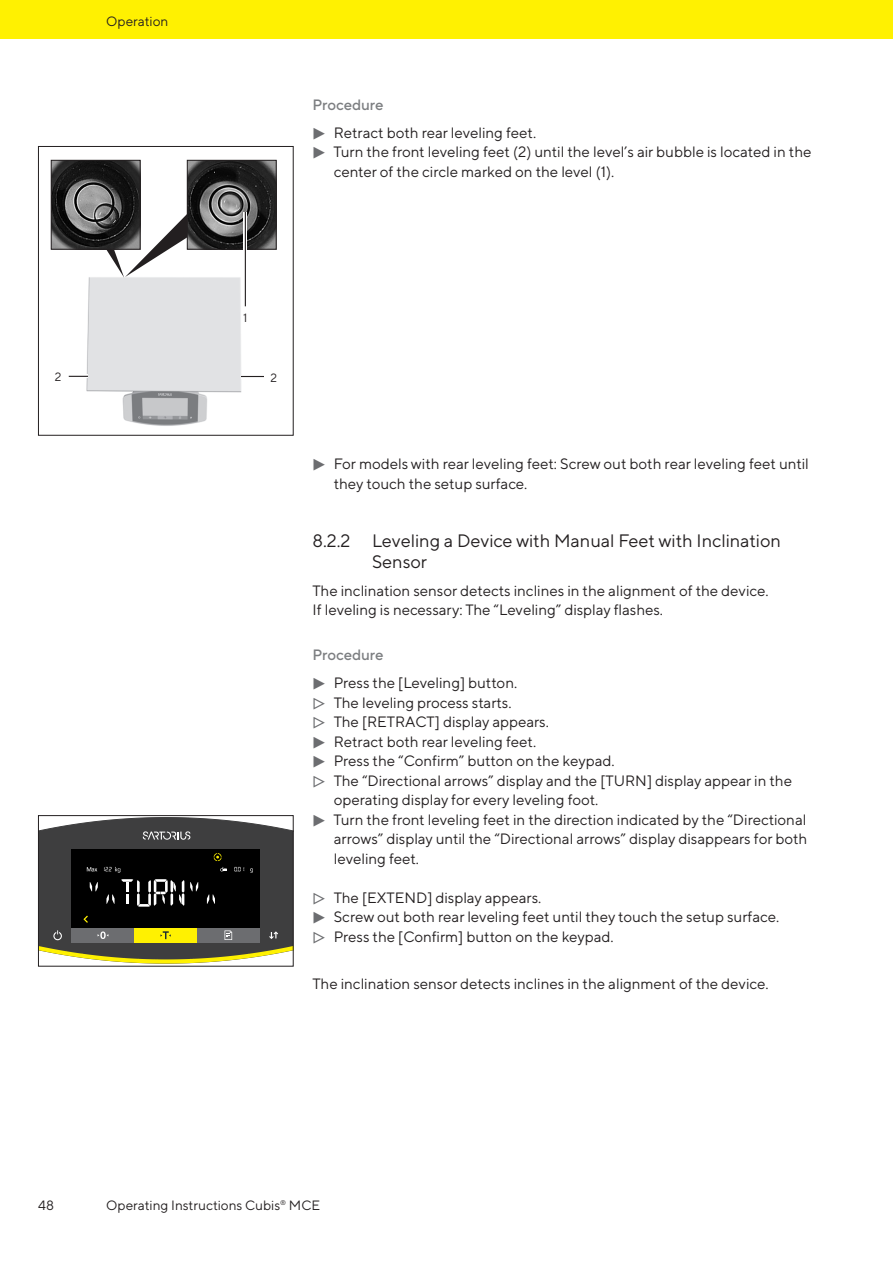
<style>
.page{position:relative;width:893px;height:1263px;background:#fff}
.page>*{position:absolute;margin:0;border:0;box-sizing:border-box;transform-origin:0 0}
.t1{font:18px/21px "TT Norms Pro";color:#231f20}
.t2{font:15px/19.5px "TT Norms Pro";color:#231f20}
.t3{font:13.5px "TT Norms Pro";color:#231f20}
.t4{font:12px "TT Norms Pro";color:#231f20}
.s1{font-weight:500;color:#7c7e81}
.s2{font-family:"PIK7";color:#6c6d70}
</style>
<div class="page">
<div style="left:0;top:0;width:893px;height:38px;background:#fff101"></div>
<img style="left:86px;top:277px;width:160px;height:149px">
<div style="left:38px;top:146px;width:255px;height:289px;border:1px solid #231f20"></div>
<img style="left:189px;top:162px;width:85px;height:85px">
<div style="left:187px;top:160px;width:89px;height:89px;border:1px solid #231f20"></div>
<hr style="left:241px;top:375px;width:22px;height:3px;background:#fff">
<svg style="left:241px;top:376px;width:22px;height:1px"></svg>
<svg style="left:86px;top:210px;width:118px;height:68px"></svg>
<img style="left:53px;top:162px;width:85px;height:85px">
<div style="left:51px;top:160px;width:89px;height:89px;border:1px solid #231f20"></div>
<hr style="left:244px;top:212px;width:3px;height:94px;background:#fff">
<hr style="left:245px;top:212px;width:1px;height:94px;background:#231f20">
<hr style="left:69px;top:375px;width:18px;height:3px;background:#fff">
<svg style="left:69px;top:376px;width:18px;height:1px"></svg>
<svg style="left:40px;top:817px;width:251px;height:146px;background:#414134"></svg>
<div style="left:38px;top:815px;width:255px;height:151px;border:1px solid #231f20"></div>
<p class="t3" style="left:106px;top:11px;width:64px">Operation</p>
<p class="t4" style="left:55px;top:368px;width:8px">2</p>
<p class="t2" style="left:313px;top:89px;width:225px;line-height:28px"><span class="s1">Procedure<br></span><span class="s2">t</span> Retract both rear leveling feet.</p>
<p class="t2" style="left:334px;top:141px;width:479px;text-indent:-21px"><span class="s2">t</span> Turn the front leveling feet (2) until the level’s air bubble is located in the center of the circle marked on the level (1).</p>
<p class="t4" style="left:243px;top:309px;width:6px">1</p>
<p class="t4" style="left:270px;top:369px;width:8px">2</p>
<p class="t2" style="left:334px;top:453px;width:476px;text-indent:-21px"><span class="s2">t</span> For models with rear leveling feet: Screw out both rear leveling feet until they touch the setup surface.</p>
<p class="t1" style="left:372px;top:528px;width:410px;text-indent:-60px">8.2.2 Leveling a Device with Manual Feet with Inclination<br>Sensor</p>
<p class="t2" style="left:313px;top:579px;width:457px">The inclination sensor detects inclines in the alignment of the device.<br>If leveling is necessary: The “Leveling” display flashes.</p>
<p class="t2" style="left:313px;top:640px;width:206px;line-height:28px"><span class="s1">Procedure<br></span><span class="s2">t</span> Press the [Leveling] button.</p>
<p class="t2" style="left:313px;top:691px;width:201px"><span class="s2">y</span> The leveling process starts.</p>
<p class="t2" style="left:313px;top:711px;width:238px"><span class="s2">y</span> The [RETRACT] display appears.</p>
<p class="t2" style="left:313px;top:730px;width:225px"><span class="s2">t</span> Retract both rear leveling feet.</p>
<p class="t2" style="left:313px;top:750px;width:304px"><span class="s2">t</span> Press the “Confirm” button on the keypad.</p>
<p class="t2" style="left:313px;top:769px;width:481px"><span class="s2">y</span> The “Directional arrows” display and the [TURN] display appear in the</p>
<p class="t2" style="left:334px;top:789px;width:266px">operating display for every leveling foot.</p>
<p class="t2" style="left:313px;top:808px;width:495px"><span class="s2">t</span> Turn the front leveling feet in the direction indicated by the “Directional</p>
<p class="t2" style="left:334px;top:828px;width:475px">arrows” display until the “Directional arrows” display disappears for both</p>
<p class="t2" style="left:334px;top:847px;width:87px">leveling feet.</p>
<p class="t2" style="left:313px;top:886px;width:468px"><span class="s2">y</span> The [EXTEND] display appears.<br><span class="s2">t</span> Screw out both rear leveling feet until they touch the setup surface. <span class="s2">y</span> Press the [Confirm] button on the keypad.</p>
<p class="t2" style="left:313px;top:973px;width:457px">The inclination sensor detects inclines in the alignment of the device.</p>
<p class="t3" style="left:38px;top:1195px;width:17px">48</p>
<p class="t3" style="left:106px;top:1195px;width:215px">Operating Instructions Cubis<sup>®</sup> MCE</p>
</div>
